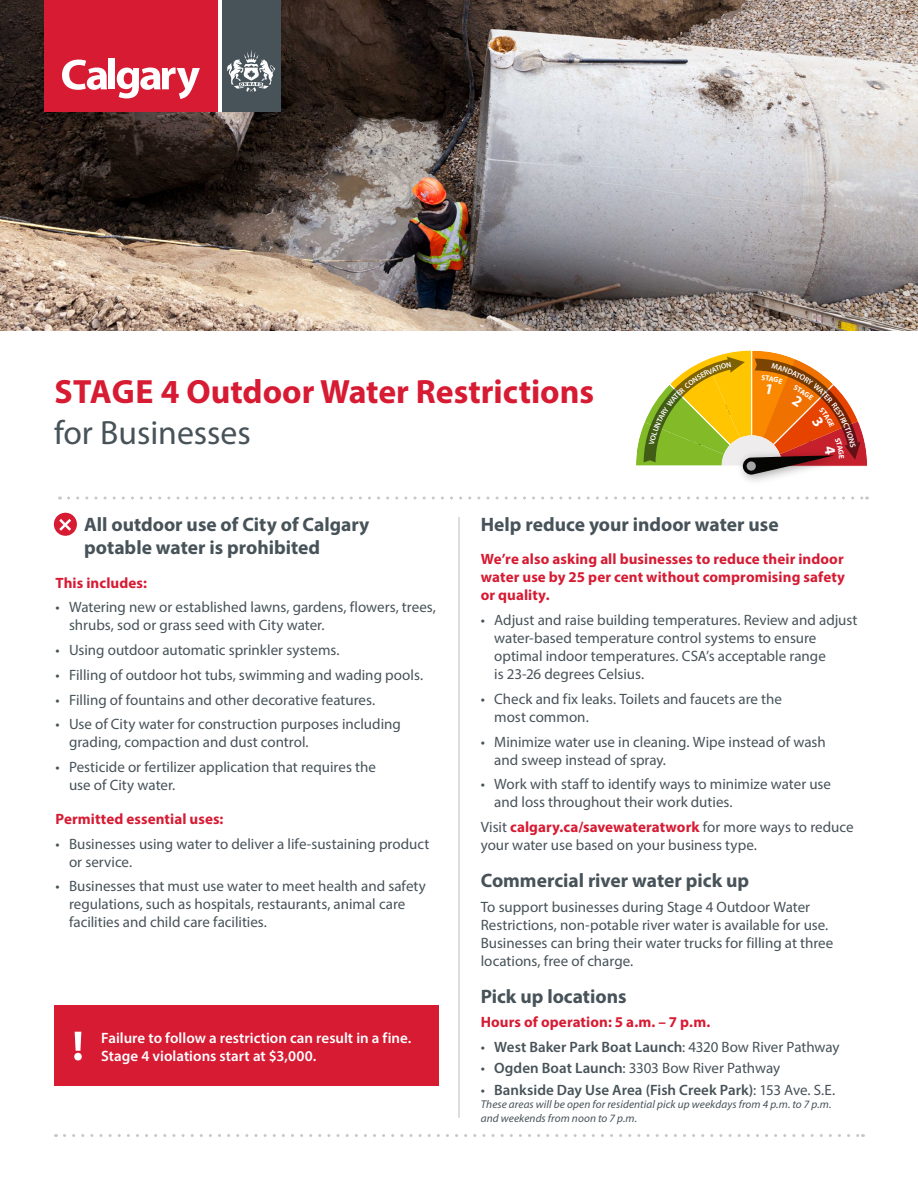
<style>
.page{position:relative;width:918px;height:1188px;background:#fff}
.page>*{position:absolute;margin:0;border:0;box-sizing:border-box;transform-origin:0 0}
.t1{font:700 33.75px/40.5px "Myriad Pro";color:#d61b33}
.grey_heading{font:700 19.5px/23.4px "Myriad Pro";color:#475359}
.bullets{font:15px/18px "Myriad Pro";color:#475359}
.b_c{font:15px/18px "Myriad Pro";color:#475359}
.sub_heading_-_red{font:700 15px/18px "Myriad Pro";letter-spacing:.005em;color:#d61b33;text-align:justify}
.bullets-2{font:600 15px "Myriad Pro";color:#475359}
.highlights_-_reverse{font:600 15px "Myriad Pro";color:#fff}
.bullets-3{font:italic 11.25px/13.5px "Myriad Pro";letter-spacing:.01em;color:#475359}
.s1{font-weight:400;color:#475359}
.s2{font-weight:700;color:#d61b33}
.s3{font-weight:400}
.s4{font-weight:600}
</style>
<div class="page">
<img style="left:0;top:0;width:918px;height:330px">
<svg style="left:69px;top:496px;width:799px;height:4px"></svg>
<hr style="left:458px;top:517px;width:2px;height:601px;background:#ced4d8">
<svg style="left:64px;top:1134px;width:799px;height:3px"></svg>
<div style="left:54px;top:513px;width:23px;height:23px;background:#d61b33;border-radius:50%"></div>
<svg style="left:59px;top:519px;width:12px;height:12px"></svg>
<div style="left:54px;top:1005px;width:385px;height:81px;background:#d61b33"></div>
<svg style="left:74px;top:1032px;width:8px;height:28px"></svg>
<div style="left:44px;top:0;width:174px;height:112px;background:#d61b33"></div>
<div style="left:221px;top:0;width:59px;height:112px;background:#475359"></div>
<svg style="left:62px;top:60px;width:45px;height:30px"></svg>
<div style="left:109px;top:58px;width:6px;height:31px;background:#fff"></div>
<svg style="left:117px;top:68px;width:83px;height:31px"></svg>
<hr style="left:218px;top:0;width:3px;height:112px;background:#fff">
<svg style="left:227px;top:50px;width:48px;height:42px"></svg>
<svg style="left:636px;top:350px;width:231px;height:125px"></svg>
<p class="t1" style="left:54px;top:371px;width:542px">STAGE 4 Outdoor Water Restrictions <span class="s1">for Businesses</span></p>
<p class="grey_heading" style="left:84px;top:512px;width:287px">All outdoor use of City of Calgary potable water is prohibited</p>
<p class="sub_heading_-_red" style="left:56px;top:573px;width:93px">This includes:</p>
<p class="bullets" style="left:69px;top:598px;width:369px;text-indent:-14px">• Watering new or established lawns, gardens, flowers, trees, shrubs, sod or grass seed with City water.</p>
<p class="bullets" style="left:56px;top:641px;width:286px">• Using outdoor automatic sprinkler systems.</p>
<p class="bullets" style="left:56px;top:666px;width:369px">• Filling of outdoor hot tubs, swimming and wading pools.</p>
<p class="bullets" style="left:56px;top:690px;width:321px">• Filling of fountains and other decorative features.</p>
<p class="bullets" style="left:69px;top:715px;width:333px;text-indent:-14px">• Use of City water for construction purposes including grading, compaction and dust control.</p>
<p class="bullets" style="left:69px;top:758px;width:308px;text-indent:-14px">• Pesticide or fertilizer application that requires the use of City water.</p>
<p class="sub_heading_-_red" style="left:56px;top:809px;width:169px">Permitted essential uses:</p>
<p class="bullets" style="left:69px;top:834px;width:362px;text-indent:-14px">• Businesses using water to deliver a life-sustaining product or service.</p>
<p class="bullets" style="left:69px;top:877px;width:359px;text-indent:-14px">• Businesses that must use water to meet health and safety regulations, such as hospitals, restaurants, animal care facilities and child care facilities.</p>
<p class="highlights_-_reverse" style="left:101px;top:1028px;width:312px">Failure to follow a restriction can result in a fine.</p>
<p class="highlights_-_reverse" style="left:101px;top:1046px;width:217px">Stage 4 violations start at $3,000.</p>
<p class="grey_heading" style="left:481px;top:512px;width:299px">Help reduce your indoor water use</p>
<p class="sub_heading_-_red" style="left:481px;top:550px;width:366px">We’re also asking all businesses to reduce their indoor water use by 25 per cent without compromising safety or quality.</p>
<p class="bullets" style="left:494px;top:611px;width:365px;text-indent:-14px">• Adjust and raise building temperatures. Review and adjust water-based temperature control systems to ensure optimal indoor temperatures. CSA’s acceptable range<br>is 23-26 degrees Celsius.</p>
<p class="bullets" style="left:494px;top:690px;width:289px;text-indent:-14px">• Check and fix leaks. Toilets and faucets are the most common.</p>
<p class="bullets" style="left:494px;top:732px;width:333px;text-indent:-14px">• Minimize water use in cleaning. Wipe instead of wash and sweep instead of spray.</p>
<p class="bullets" style="left:494px;top:775px;width:338px;text-indent:-14px">• Work with staff to identify ways to minimize water use and loss throughout their work duties.</p>
<p class="b_c" style="left:481px;top:818px;width:374px">Visit <span class="s2">calgary.ca/savewateratwork</span> for more ways to reduce your water use based on your business type.</p>
<p class="grey_heading" style="left:481px;top:868px;width:270px">Commercial river water pick up</p>
<p class="b_c" style="left:481px;top:897px;width:354px">To support businesses during Stage 4 Outdoor Water Restrictions, non-potable river water is available for use.<br>Businesses can bring their water trucks for filling at three locations, free of charge.</p>
<p class="grey_heading" style="left:481px;top:984px;width:147px">Pick up locations</p>
<p class="sub_heading_-_red" style="left:481px;top:1013px;width:231px">Hours of operation: 5 a.m. – 7 p.m.</p>
<p class="bullets-2" style="left:481px;top:1038px;width:360px"><span class="s3">•</span> West Baker Park Boat Launch<span class="s3">: 4320 Bow River Pathway</span></p>
<p class="bullets" style="left:481px;top:1059px;width:301px">• <span class="s4">Ogden Boat Launch</span>: 3303 Bow River Pathway</p>
<p class="bullets-2" style="left:481px;top:1080px;width:356px"><span class="s3">•</span> Bankside Day Use Area (Fish Creek Park)<span class="s3">: 153 Ave. S.E.</span></p>
<p class="bullets-3" style="left:481px;top:1097px;width:352px">These areas will be open for residential pick up weekdays from 4 p.m. to 7 p.m. and weekends from noon to 7 p.m.</p>
</div>
